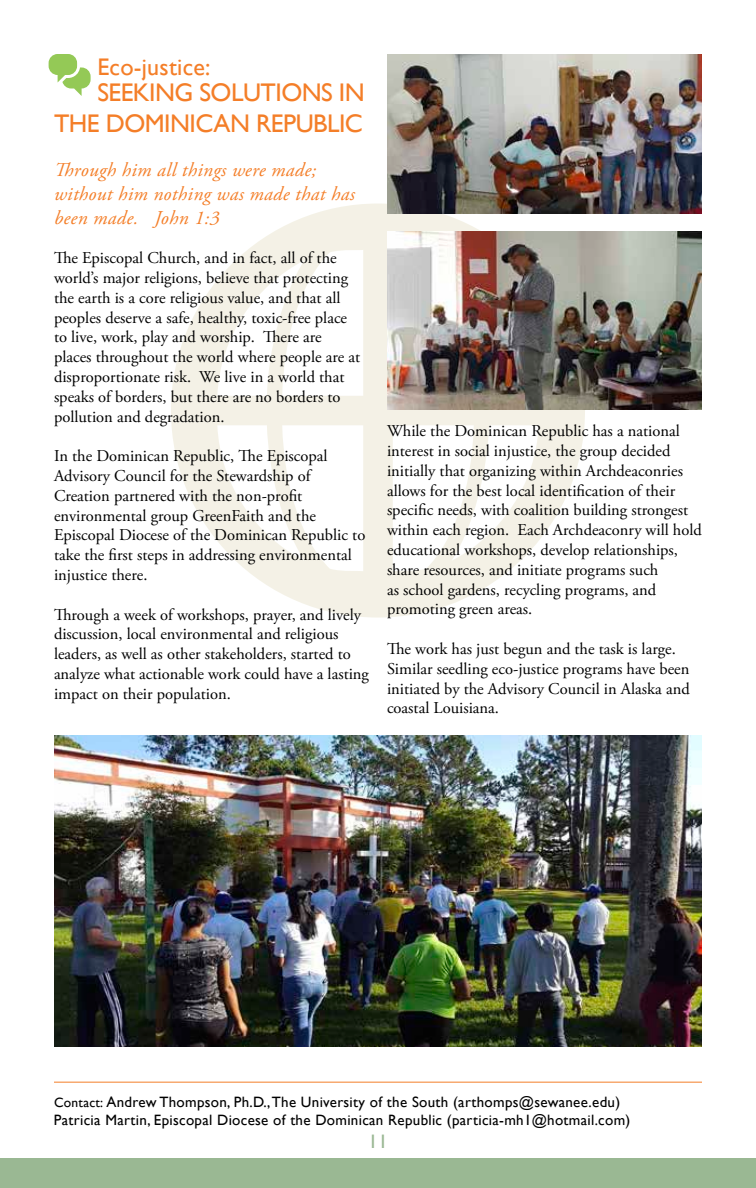
<style>
.page{position:relative;width:756px;height:1188px;background:#fff}
.page>*{position:absolute;margin:0;border:0;box-sizing:border-box;transform-origin:0 0}
.t1{font:25.5px/30.6px "Gill Sans";letter-spacing:-.02em;color:#f47e28;text-align:right}
.t2{font:24px "Gill Sans";letter-spacing:.01em;color:#f47e28}
.t3{font:italic 19.5px/24px "Adobe Garamond Pro";letter-spacing:.02em;color:#f47e28}
.t4{font:19.5px "Gill Sans";color:#9ab893}
.t5{font:16.5px/19.8px "Adobe Garamond Pro";color:#000}
.t6{font:15px/18px "Gill Sans";letter-spacing:.02em;color:#000}
.s1{font-size:13.5px}
</style>
<div class="page">
<div style="left:0;top:1158px;width:756px;height:30px;background:#9ab893"></div>
<svg style="left:171px;top:204px;width:414px;height:414px"></svg>
<hr style="left:54px;top:1082px;width:648px;height:1px;background:#f47e28">
<svg style="left:49px;top:54px;width:42px;height:42px"></svg>
<img style="left:54px;top:735px;width:648px;height:311px">
<img style="left:387px;top:54px;width:315px;height:160px">
<img style="left:387px;top:231px;width:315px;height:179px">
<h2 class="t2" style="left:97px;top:53px;width:115px">Eco-justice:</h2>
<h1 class="t1" style="left:54px;top:78px;width:312px">SEEKING SOLUTIONS IN<br>THE DOMINICAN REPUBLIC</h1>
<p class="t3" style="left:54px;top:158px;width:302px">Through him all things were made; without him nothing was made that has been made. John 1:3</p>
<p class="t5" style="left:54px;top:249px;width:308px">The Episcopal Church, and in fact, all of the world’s major religions, believe that protecting the earth is a core religious value, and that all peoples deserve a safe, healthy, toxic-free place to live, work, play and worship. There are places throughout the world where people are at disproportionate risk. We live in a world that speaks of borders, but there are no borders to pollution and degradation.</p>
<p class="t5" style="left:54px;top:447px;width:313px">In the Dominican Republic, The Episcopal Advisory Council for the Stewardship of Creation partnered with the non-profit environmental group GreenFaith and the Episcopal Diocese of the Dominican Republic to take the first steps in addressing environmental injustice there.</p>
<p class="t5" style="left:54px;top:605px;width:316px">Through a week of workshops, prayer, and lively discussion, local environmental and religious leaders, as well as other stakeholders, started to analyze what actionable work could have a lasting impact on their population.</p>
<p class="t5" style="left:387px;top:422px;width:316px">While the Dominican Republic has a national interest in social injustice, the group decided initially that organizing within Archdeaconries allows for the best local identification of their specific needs, with coalition building strongest within each region. Each Archdeaconry will hold educational workshops, develop relationships, share resources, and initiate programs such<br>as school gardens, recycling programs, and promoting green areas.</p>
<p class="t5" style="left:387px;top:639px;width:304px">The work has just begun and the task is large.<br>Similar seedling eco-justice programs have been initiated by the Advisory Council in Alaska and coastal Louisiana.</p>
<p class="t6" style="left:54px;top:1093px;width:578px"><span class="s1">Contact:</span> Andrew Thompson, Ph.D., The University of the South (arthomps@sewanee.edu)<br>Patricia Martin, Episcopal Diocese of the Dominican Republic (particia-mh1@hotmail.com)</p>
<p class="t4" style="left:368px;top:1130px;width:21px">11</p>
</div>
